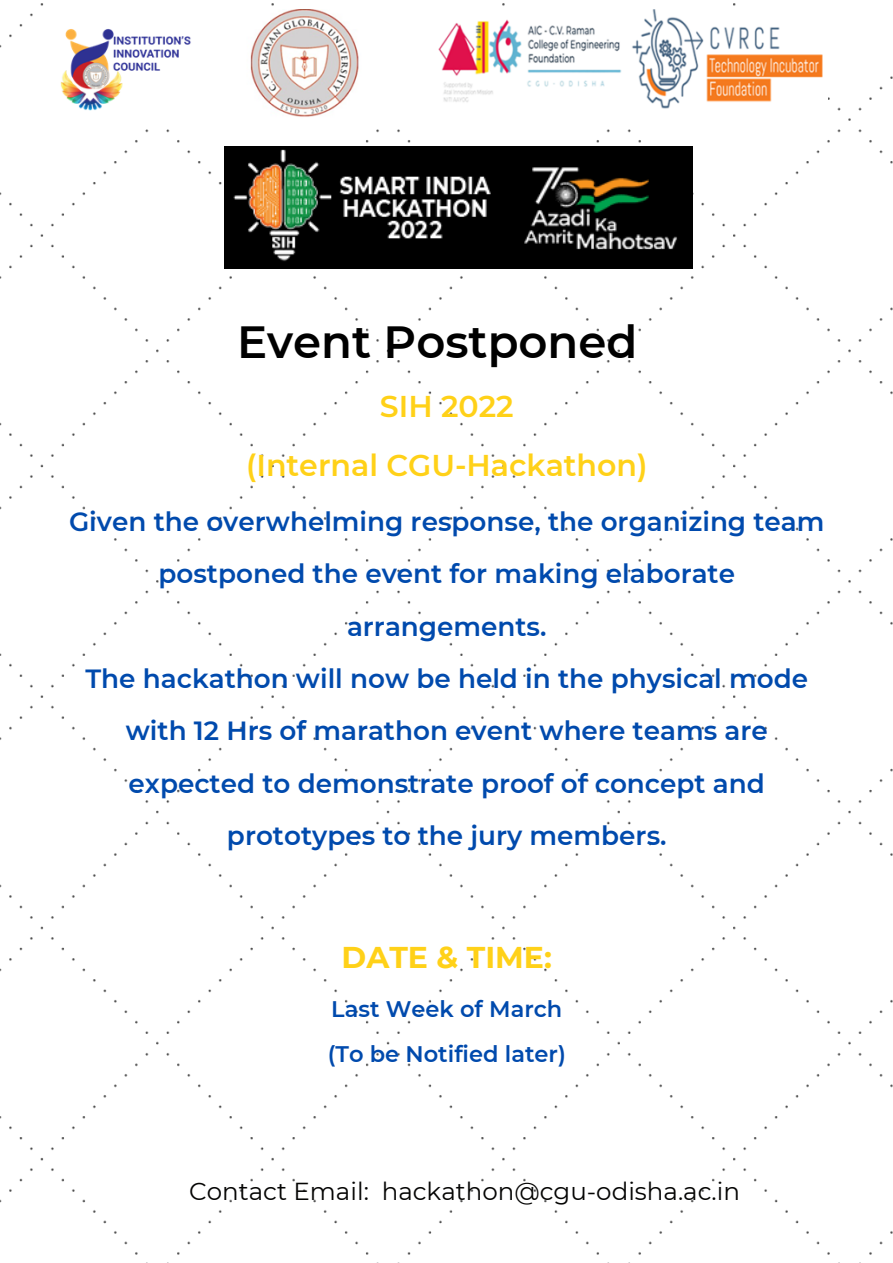
<style>
.page{position:relative;width:893px;height:1263px;background:#fff}
.page>*{position:absolute;margin:0;border:0;box-sizing:border-box;transform-origin:0 0}
.t1{font:600 45px "Montserrat";color:#000}
.t2{font:600 30px "Montserrat";color:#ffd118}
.t3{font:700 30px "Montserrat";color:#ffd118}
.t4{font:600 26.25px/52.3px "Montserrat";color:#004aad;text-align:center}
.t5{font:24.53px "Montserrat";color:#040403}
.t6{font:600 22.5px "Montserrat";color:#004aad}
</style>
<div class="page">
<img style="left:0;top:3px;width:893px;height:1260px">
<img style="left:47px;top:10px;width:780px;height:113px">
<img style="left:225px;top:146px;width:467px;height:123px">
<p class="t1" style="left:237px;top:315px;width:402px">Event Postponed</p>
<p class="t2" style="left:380px;top:388px;width:135px">SIH 2022</p>
<p class="t2" style="left:246px;top:447px;width:403px">(Internal CGU-Hackathon)</p>
<p class="t4" style="left:69px;top:495px;width:757px">Given the overwhelming response, the organizing team postponed the event for making elaborate arrangements.</p>
<p class="t4" style="left:85px;top:652px;width:724px">The hackathon will now be held in the physical mode with 12 Hrs of marathon event where teams are expected to demonstrate proof of concept and prototypes to the jury members.</p>
<p class="t3" style="left:341px;top:938px;width:212px">DATE &amp; TIME:</p>
<p class="t6" style="left:331px;top:995px;width:232px">Last Week of March</p>
<p class="t6" style="left:328px;top:1040px;width:240px">(To be Notified later)</p>
<p class="t5" style="left:189px;top:1176px;width:552px">Contact Email: hackathon@cgu-odisha.ac.in</p>
</div>
